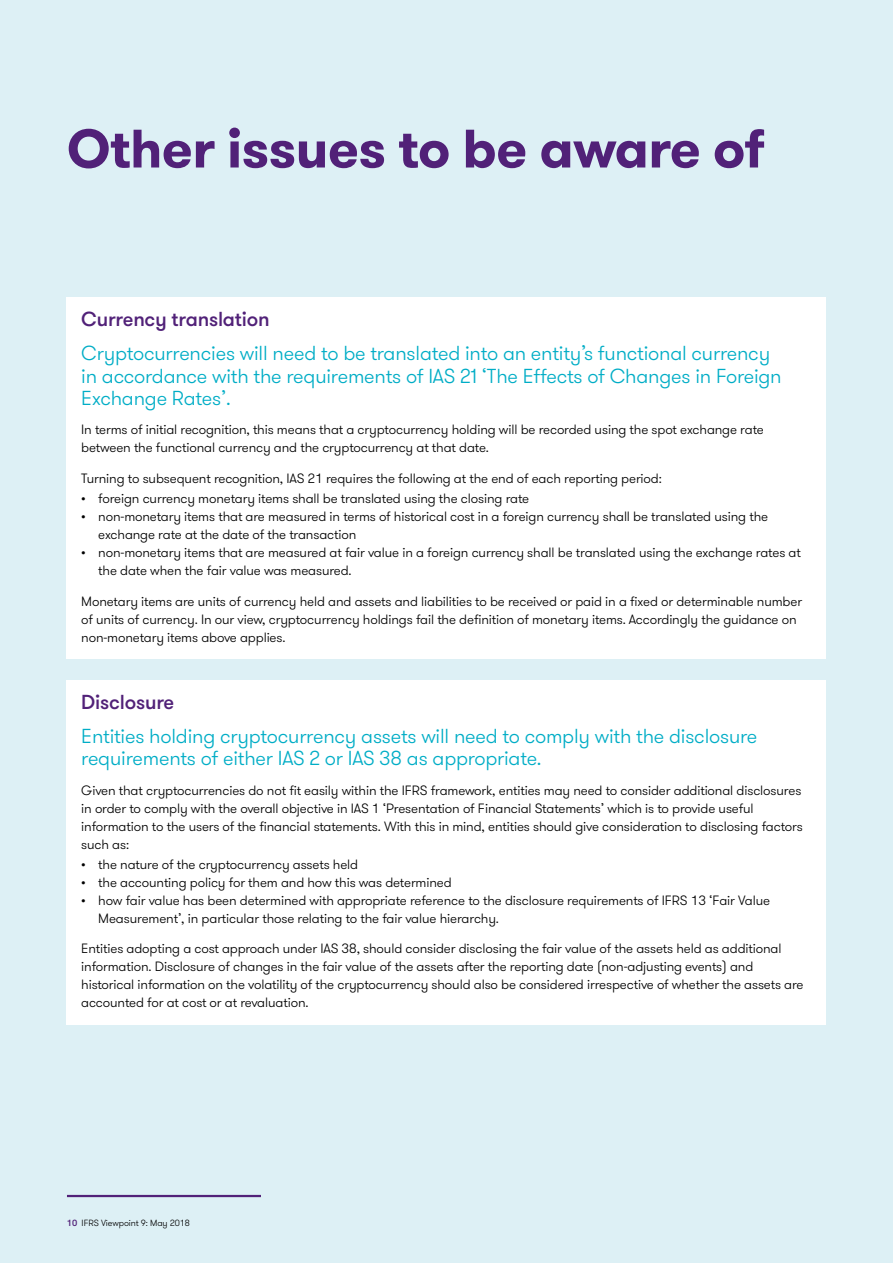
<style>
.page{position:relative;width:893px;height:1263px;background:#ddf0f5}
.page>*{position:absolute;margin:0;border:0;box-sizing:border-box;transform-origin:0 0}
.t1{font:700 54px "GT Walsheim Pro";letter-spacing:-.01em;color:#512178}
.t2{font:300 20.25px/22.5px "GT Walsheim Pro";letter-spacing:-.01em;color:#00adc6}
.t3{font:500 20.25px "GT Walsheim Pro";letter-spacing:-.01em;color:#512178}
.t4{font:300 13.5px/18px "GT Walsheim Pro";letter-spacing:-.01em;color:#000}
.t5{font:300 9px "GT Walsheim Pro";letter-spacing:-.01em;color:#000}
.s1{font-weight:500;color:#512178}
</style>
<div class="page">
<div style="left:67px;top:298px;width:759px;height:361px;background:#fff"></div>
<div style="left:67px;top:680px;width:759px;height:345px;background:#fff"></div>
<hr style="left:67px;top:1195px;width:194px;height:2px;background:#512178">
<h1 class="t1" style="left:67px;top:113px;width:699px">Other issues to be aware of</h1>
<h2 class="t3" style="left:81px;top:307px;width:190px">Currency translation</h2>
<h2 class="t2" style="left:81px;top:342px;width:702px">Cryptocurrencies will need to be translated into an entity’s functional currency in accordance with the requirements of IAS 21 ‘The Effects of Changes in Foreign<br>Exchange Rates’.</h2>
<p class="t4" style="left:81px;top:421px;width:684px">In terms of initial recognition, this means that a cryptocurrency holding will be recorded using the spot exchange rate between the functional currency and the cryptocurrency at that date.</p>
<p class="t4" style="left:81px;top:470px;width:582px">Turning to subsequent recognition, IAS 21 requires the following at the end of each reporting period:</p>
<p class="t4" style="left:81px;top:490px;width:449px">• foreign currency monetary items shall be translated using the closing rate</p>
<p class="t4" style="left:98px;top:508px;width:671px;text-indent:-17px">• non-monetary items that are measured in terms of historical cost in a foreign currency shall be translated using the exchange rate at the date of the transaction</p>
<p class="t4" style="left:98px;top:544px;width:704px;text-indent:-17px">• non-monetary items that are measured at fair value in a foreign currency shall be translated using the exchange rates at the date when the fair value was measured.</p>
<p class="t4" style="left:81px;top:593px;width:722px">Monetary items are units of currency held and assets and liabilities to be received or paid in a fixed or determinable number of units of currency. In our view, cryptocurrency holdings fail the definition of monetary items. Accordingly the guidance on non-monetary items above applies.</p>
<h2 class="t3" style="left:81px;top:689px;width:95px">Disclosure</h2>
<h2 class="t2" style="left:81px;top:725px;width:678px">Entities holding cryptocurrency assets will need to comply with the disclosure requirements of either IAS 2 or IAS 38 as appropriate.</h2>
<p class="t4" style="left:81px;top:781px;width:723px">Given that cryptocurrencies do not fit easily within the IFRS framework, entities may need to consider additional disclosures in order to comply with the overall objective in IAS 1 ‘Presentation of Financial Statements’ which is to provide useful information to the users of the financial statements. With this in mind, entities should give consideration to disclosing factors such as:</p>
<p class="t4" style="left:81px;top:855px;width:278px">• the nature of the cryptocurrency assets held</p>
<p class="t4" style="left:81px;top:873px;width:372px">• the accounting policy for them and how this was determined</p>
<p class="t4" style="left:98px;top:891px;width:673px;text-indent:-17px">• how fair value has been determined with appropriate reference to the disclosure requirements of IFRS 13 ‘Fair Value<br>Measurement’, in particular those relating to the fair value hierarchy.</p>
<p class="t4" style="left:81px;top:940px;width:724px">Entities adopting a cost approach under IAS 38, should consider disclosing the fair value of the assets held as additional information. Disclosure of changes in the fair value of the assets after the reporting date (non-adjusting events) and historical information on the volatility of the cryptocurrency should also be considered irrespective of whether the assets are accounted for at cost or at revaluation.</p>
<p class="t5" style="left:67px;top:1217px;width:125px"><span class="s1">10</span> IFRS Viewpoint 9: May 2018</p>
</div>
